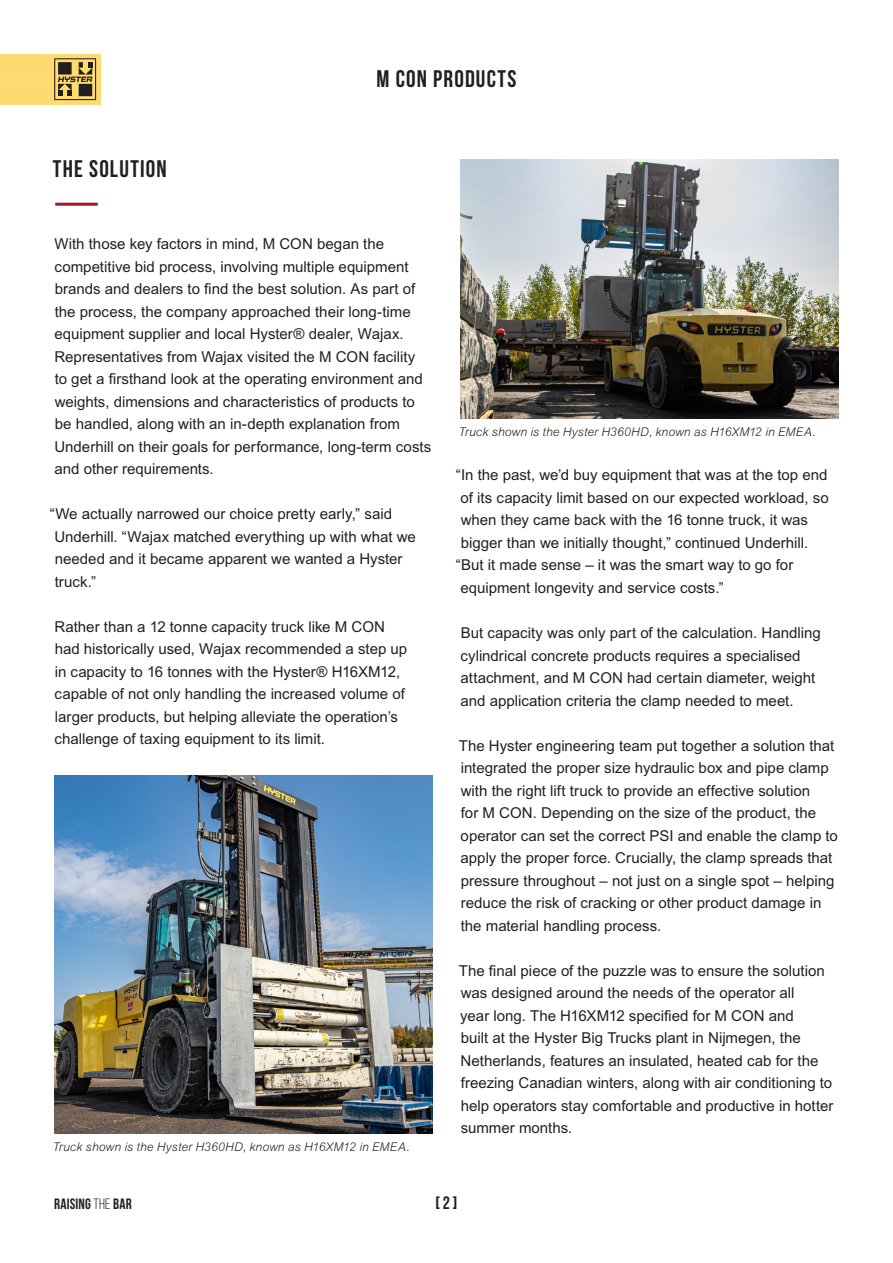
<style>
.page{position:relative;width:893px;height:1263px;background:#fff}
.page>*{position:absolute;margin:0;border:0;box-sizing:border-box;transform-origin:0 0}
.HY_Intro_Paragraph_Drop_Caps{font:700 24px "Bebas Neue";letter-spacing:.05em;color:#231f20}
.t1{font:700 18px "Bebas Neue";color:#231f20}
.HY_Intro_Paragraph_Drop_Caps-2{font:15px/22.5px "Arial MT Std";color:#231f20}
.t2{font:700 15px "Bebas Neue";letter-spacing:.015em;color:#231f20}
.HY_Intro_Paragraph_Drop_Caps-3{font:italic 300 12px "Arial MT Std";letter-spacing:.01em;color:#231f20}
.s1{font-weight:400}
</style>
<div class="page">
<div style="left:0;top:54px;width:101px;height:50px;background:#feda71"></div>
<svg style="left:54px;top:58px;width:42px;height:42px"></svg>
<div style="left:58px;top:62px;width:14px;height:13px;background:#231f20"></div>
<img style="left:54px;top:776px;width:379px;height:357px">
<img style="left:460px;top:159px;width:379px;height:260px">
<hr style="left:55px;top:203px;width:43px;height:3px;background:#9e1c20">
<p class="HY_Intro_Paragraph_Drop_Caps" style="left:53px;top:156px;width:115px">THE SOLUTION</p>
<h1 class="HY_Intro_Paragraph_Drop_Caps" style="left:377px;top:66px;width:141px">M CON PRODUCTS</h1>
<p class="HY_Intro_Paragraph_Drop_Caps-2" style="left:54px;top:233px;width:378px">With those key factors in mind, M CON began the competitive bid process, involving multiple equipment brands and dealers to find the best solution. As part of the process, the company approached their long-time equipment supplier and local Hyster® dealer, Wajax.<br>Representatives from Wajax visited the M CON facility to get a firsthand look at the operating environment and weights, dimensions and characteristics of products to be handled, along with an in-depth explanation from Underhill on their goals for performance, long-term costs and other requirements.</p>
<p class="HY_Intro_Paragraph_Drop_Caps-2" style="left:54px;top:503px;width:363px;text-indent:-5px">“We actually narrowed our choice pretty early,” said Underhill. “Wajax matched everything up with what we needed and it became apparent we wanted a Hyster truck.”</p>
<p class="HY_Intro_Paragraph_Drop_Caps-2" style="left:55px;top:615px;width:354px">Rather than a 12 tonne capacity truck like M CON had historically used, Wajax recommended a step up in capacity to 16 tonnes with the Hyster® H16XM12, capable of not only handling the increased volume of larger products, but helping alleviate the operation’s challenge of taxing equipment to its limit.</p>
<p class="HY_Intro_Paragraph_Drop_Caps-3" style="left:53px;top:1139px;width:358px">Truck shown is the Hyster H360HD, known as H16XM12 in EMEA.</p>
<p class="HY_Intro_Paragraph_Drop_Caps-3" style="left:459px;top:425px;width:358px">Truck shown is the Hyster H360HD, known as H16XM12 in EMEA.</p>
<p class="HY_Intro_Paragraph_Drop_Caps-2" style="left:456px;top:464px;width:373px">“In the past, we’d buy equipment that was at the top end</p>
<p class="HY_Intro_Paragraph_Drop_Caps-2" style="left:461px;top:486px;width:370px">of its capacity limit based on our expected workload, so</p>
<p class="HY_Intro_Paragraph_Drop_Caps-2" style="left:461px;top:509px;width:349px">when they came back with the 16 tonne truck, it was</p>
<p class="HY_Intro_Paragraph_Drop_Caps-2" style="left:461px;top:531px;width:349px">bigger than we initially thought,” continued Underhill.</p>
<p class="HY_Intro_Paragraph_Drop_Caps-2" style="left:456px;top:554px;width:339px">“But it made sense – it was the smart way to go for</p>
<p class="HY_Intro_Paragraph_Drop_Caps-2" style="left:460px;top:576px;width:265px">equipment longevity and service costs.”</p>
<p class="HY_Intro_Paragraph_Drop_Caps-2" style="left:461px;top:621px;width:362px">But capacity was only part of the calculation. Handling cylindrical concrete products requires a specialised attachment, and M CON had certain diameter, weight and application criteria the clamp needed to meet.</p>
<p class="HY_Intro_Paragraph_Drop_Caps-2" style="left:459px;top:734px;width:381px">The Hyster engineering team put together a solution that integrated the proper size hydraulic box and pipe clamp with the right lift truck to provide an effective solution<br>for M CON. Depending on the size of the product, the operator can set the correct PSI and enable the clamp to apply the proper force. Crucially, the clamp spreads that pressure throughout – not just on a single spot – helping reduce the risk of cracking or other product damage in the material handling process.</p>
<p class="HY_Intro_Paragraph_Drop_Caps-2" style="left:459px;top:959px;width:376px">The final piece of the puzzle was to ensure the solution was designed around the needs of the operator all<br>year long. The H16XM12 specified for M CON and<br>built at the Hyster Big Trucks plant in Nijmegen, the Netherlands, features an insulated, heated cab for the freezing Canadian winters, along with air conditioning to help operators stay comfortable and productive in hotter summer months.</p>
<p class="t2" style="left:54px;top:1195px;width:79px">RAISING <span class="s1">the</span> BAR</p>
<p class="t1" style="left:436px;top:1193px;width:23px">[ 2 ]</p>
</div>
